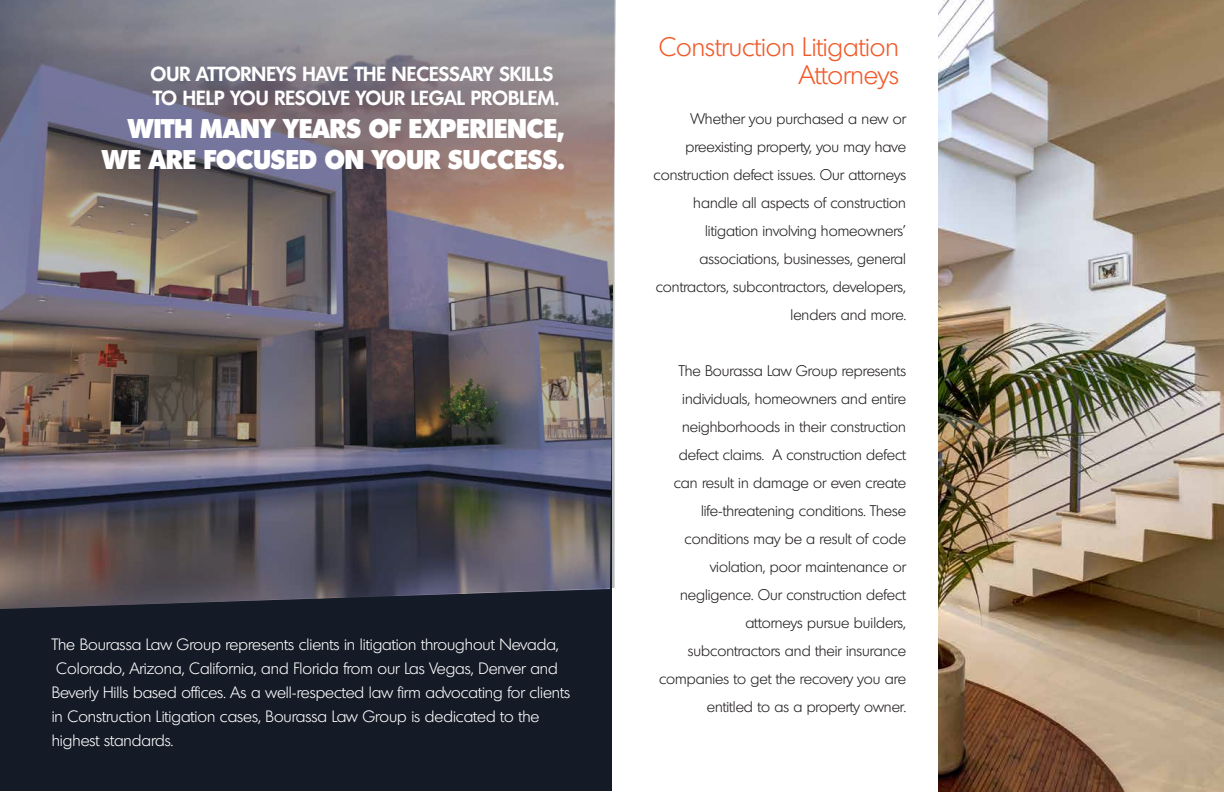
<style>
.page{position:relative;width:1224px;height:792px;background:#fff}
.page>*{position:absolute;margin:0;border:0;box-sizing:border-box;transform-origin:0 0}
.t1{font:800 26.3px/31px "Montreal";color:#fff;text-align:right}
.t2{font:300 26px/28px "Montreal";color:#f15a29;text-align:right}
.t3{font:600 19.9px/24px "Montreal";color:#fff}
.t4{font:300 16px/24px "Montreal";color:#fff}
.t5{font:300 15px/28px "Montreal";color:#231f20;text-align:right}
</style>
<div class="page">
<div style="left:0;top:0;width:612px;height:791px;background:#141a26"></div>
<img style="left:0;top:0;width:615px;height:609px">
<img style="left:938px;top:0;width:286px;height:792px">
<h2 class="t2" style="left:659px;top:33px;width:242px">Construction Litigation<br>Attorneys</h2>
<h3 class="t3" style="left:151px;top:61px;width:410px">OUR ATTORNEYS HAVE THE NECESSARY SKILLS<br>TO HELP YOU RESOLVE YOUR LEGAL PROBLEM.</h3>
<h1 class="t1" style="left:102px;top:112px;width:464px">WITH MANY YEARS OF EXPERIENCE,<br>WE ARE FOCUSED ON YOUR SUCCESS.</h1>
<p class="t5" style="left:654px;top:104px;width:254px">Whether you purchased a new or preexisting property, you may have construction defect issues. Our attorneys handle all aspects of construction litigation involving homeowners’ associations, businesses, general contractors, subcontractors, developers, lenders and more.</p>
<p class="t4" style="left:52px;top:632px;width:520px">The Bourassa Law Group represents clients in litigation throughout Nevada, Colorado, Arizona, California, and Florida from our Las Vegas, Denver and Beverly Hills based offices. As a well-respected law firm advocating for clients in Construction Litigation cases, Bourassa Law Group is dedicated to the highest standards.</p>
<p class="t5" style="left:659px;top:356px;width:248px">The Bourassa Law Group represents individuals, homeowners and entire neighborhoods in their construction defect claims. A construction defect can result in damage or even create life-threatening conditions. These conditions may be a result of code violation, poor maintenance or negligence. Our construction defect attorneys pursue builders, subcontractors and their insurance companies to get the recovery you are entitled to as a property owner.</p>
</div>
